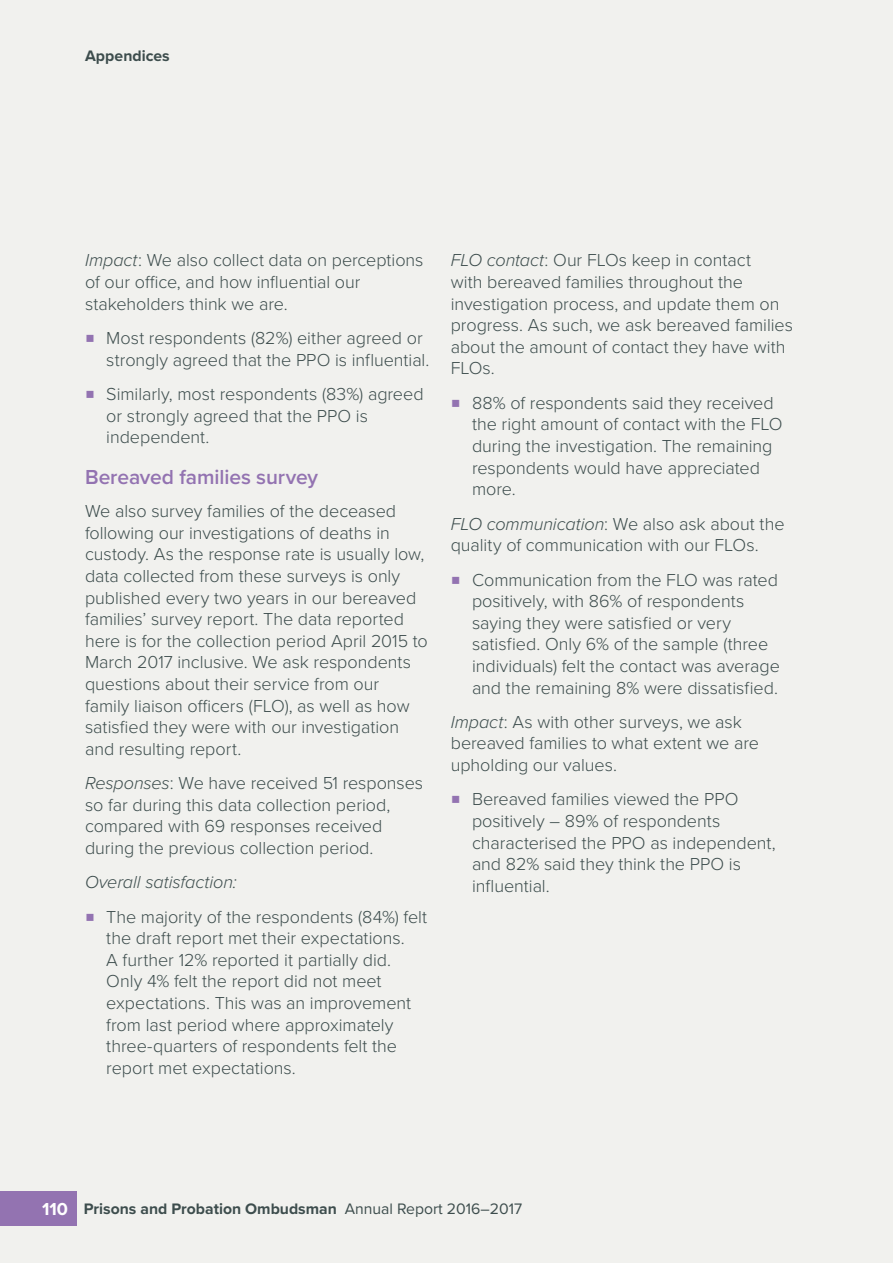
<style>
.page{position:relative;width:893px;height:1263px;background:#f1f1ee}
.page>*{position:absolute;margin:0;border:0;box-sizing:border-box;transform-origin:0 0}
.Paragraph_heading{font:600 21px "Proxima Nova";letter-spacing:-.005em;color:#9373b1}
.Body_copy{font:300 18px/21.6px "Proxima Nova";letter-spacing:-.005em;color:#3d4d4d}
.Body_copy-2{font:italic 300 18px "Proxima Nova";letter-spacing:-.005em;color:#3d4d4d}
.t1{font:700 18px "Proxima Nova";color:#fff}
.t2{font:700 15.75px "Proxima Nova";color:#3d4d4d}
.s1{font-style:italic}
.s2{color:#9373b1}
.s3{font-weight:400}
</style>
<div class="page">
<div style="left:0;top:1192px;width:77px;height:34px;background:#9373b1"></div>
<p class="t2" style="left:85px;top:46px;width:86px">Appendices</p>
<p class="Body_copy" style="left:85px;top:250px;width:340px"><span class="s1">Impact</span>: We also collect data on perceptions of our office, and how influential our stakeholders think we are.</p>
<p class="Body_copy" style="left:106px;top:327px;width:325px;text-indent:-21px"><span class="s2">○</span> Most respondents (82%) either agreed or strongly agreed that the PPO is influential.</p>
<p class="Body_copy" style="left:106px;top:383px;width:319px;text-indent:-21px"><span class="s2">○</span> Similarly, most respondents (83%) agreed or strongly agreed that the PPO is independent.</p>
<p class="Paragraph_heading" style="left:85px;top:464px;width:235px">Bereaved families survey</p>
<p class="Body_copy" style="left:85px;top:501px;width:344px">We also survey families of the deceased following our investigations of deaths in custody. As the response rate is usually low, data collected from these surveys is only published every two years in our bereaved families’ survey report. The data reported here is for the collection period April 2015 to March 2017 inclusive. We ask respondents questions about their service from our family liaison officers (FLO), as well as how satisfied they were with our investigation and resulting report.</p>
<p class="Body_copy" style="left:85px;top:773px;width:340px"><span class="s1">Responses</span>: We have received 51 responses so far during this data collection period, compared with 69 responses received during the previous collection period.</p>
<p class="Body_copy-2" style="left:85px;top:871px;width:153px">Overall satisfaction:</p>
<p class="Body_copy" style="left:106px;top:906px;width:322px;text-indent:-21px"><span class="s2">○</span> The majority of the respondents (84%) felt the draft report met their expectations.<br>A further 12% reported it partially did.<br>Only 4% felt the report did not meet expectations. This was an improvement from last period where approximately three-quarters of respondents felt the report met expectations.</p>
<p class="Body_copy" style="left:451px;top:250px;width:344px"><span class="s1">FLO contact</span>: Our FLOs keep in contact<br>with bereaved families throughout the investigation process, and update them on progress. As such, we ask bereaved families about the amount of contact they have with FLOs.</p>
<p class="Body_copy" style="left:472px;top:392px;width:312px;text-indent:-21px"><span class="s2">○</span> 88% of respondents said they received the right amount of contact with the FLO during the investigation. The remaining respondents would have appreciated more.</p>
<p class="Body_copy" style="left:451px;top:513px;width:335px"><span class="s1">FLO communication</span>: We also ask about the quality of communication with our FLOs.</p>
<p class="Body_copy" style="left:472px;top:569px;width:309px;text-indent:-21px"><span class="s2">○</span> Communication from the FLO was rated positively, with 86% of respondents saying they were satisfied or very satisfied. Only 6% of the sample (three individuals) felt the contact was average and the remaining 8% were dissatisfied.</p>
<p class="Body_copy" style="left:451px;top:711px;width:310px"><span class="s1">Impact</span>: As with other surveys, we ask bereaved families to what extent we are upholding our values.</p>
<p class="Body_copy" style="left:472px;top:789px;width:305px;text-indent:-21px"><span class="s2">○</span> Bereaved families viewed the PPO positively – 89% of respondents characterised the PPO as independent, and 82% said they think the PPO is influential.</p>
<p class="t1" style="left:42px;top:1198px;width:27px">110</p>
<p class="t2" style="left:84px;top:1199px;width:440px">Prisons and Probation Ombudsman <span class="s3">Annual Report 2016–2017</span></p>
</div>
